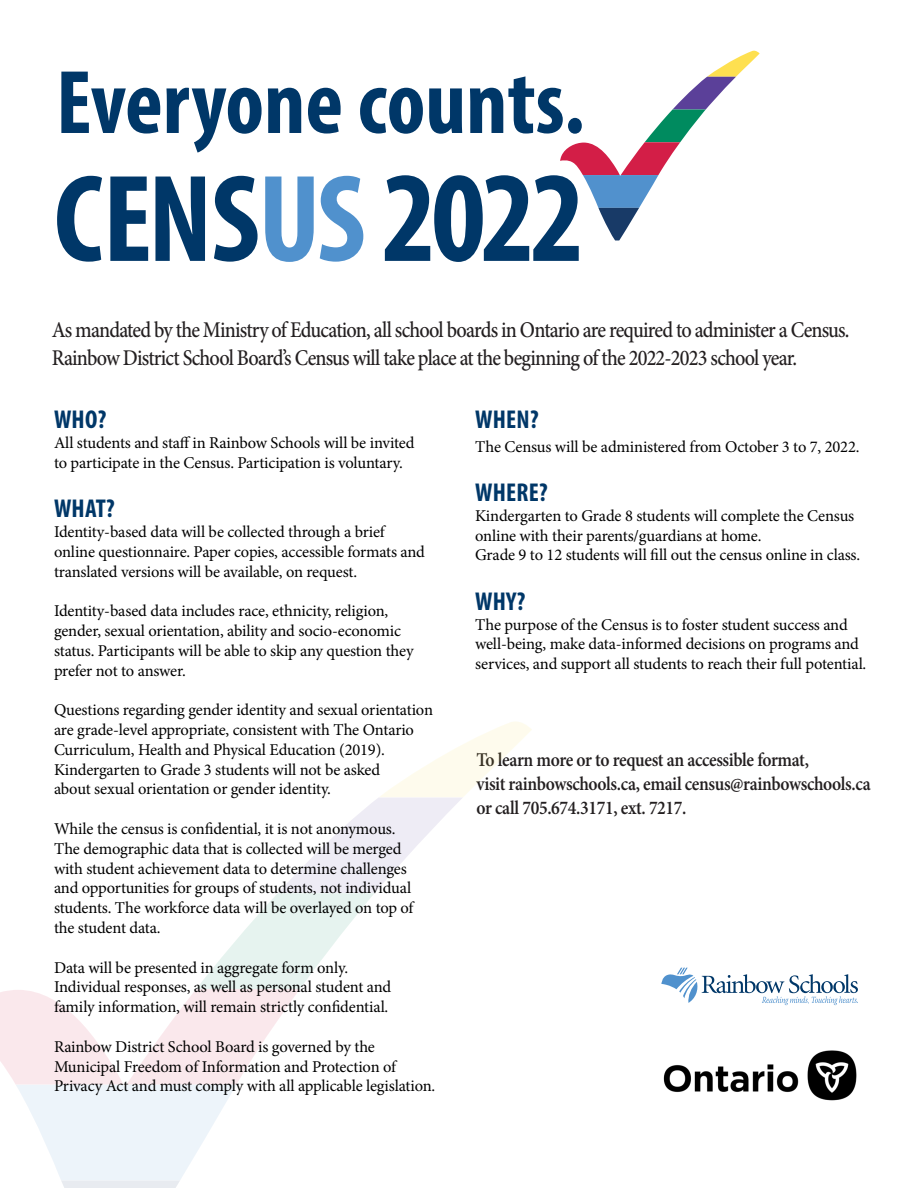
<style>
.page{position:relative;width:918px;height:1188px;background:#fff}
.page>*{position:absolute;margin:0;border:0;box-sizing:border-box;transform-origin:0 0}
.t1{font:700 condensed 125.1px "Myriad Pro";letter-spacing:-.01em;color:#003768}
.t2{font:700 condensed 91.05px "Myriad Pro";color:#003768}
.t3{font:700 condensed 25.95px "Myriad Pro";letter-spacing:.01em;color:#003768}
.t4{font:500 22.5px/28.5px "Minion Pro";letter-spacing:-.04em;color:#231f20;scale:.9 1}
.t5{font:600 19.5px/24px "Minion Pro";letter-spacing:-.02em;color:#231f20;scale:.9 1}
.t6{font:16.5px/19.8px "Minion Pro";letter-spacing:-.01em;color:#000}
.s1{color:#5091cd}
.s2{font-size:130.2px}
</style>
<div class="page">
<svg style="left:560px;top:51px;width:200px;height:190px"></svg>
<svg style="left:661px;top:968px;width:197px;height:37px"></svg>
<img style="left:663px;top:1050px;width:194px;height:51px">
<svg style="left:0;top:722px;width:532px;height:466px"></svg>
<p class="t2" style="left:56px;top:46px;width:530px">Everyone counts.</p>
<p class="t1" style="left:54px;top:141px;width:532px">CENS<span class="s1">US</span> <span class="s2">2022</span></p>
<p class="t4" style="left:52px;top:315px;width:888px">As mandated by the Ministry of Education, all school boards in Ontario are required to administer a Census.<br>Rainbow District School Board’s Census will take place at the beginning of the 2022-2023 school year.</p>
<p class="t3" style="left:54px;top:403px;width:54px">WHO?</p>
<p class="t6" style="left:54px;top:433px;width:362px">All students and staff in Rainbow Schools will be invited</p>
<p class="t6" style="left:54px;top:453px;width:350px">to participate in the Census. Participation is voluntary.</p>
<p class="t3" style="left:54px;top:492px;width:62px">WHAT?</p>
<p class="t6" style="left:54px;top:522px;width:372px">Identity-based data will be collected through a brief online questionnaire. Paper copies, accessible formats and translated versions will be available, on request.</p>
<p class="t6" style="left:54px;top:601px;width:361px">Identity-based data includes race, ethnicity, religion, gender, sexual orientation, ability and socio-economic status. Participants will be able to skip any question they prefer not to answer.</p>
<p class="t6" style="left:54px;top:700px;width:381px">Questions regarding gender identity and sexual orientation are grade-level appropriate, consistent with The Ontario Curriculum, Health and Physical Education (2019).<br>Kindergarten to Grade 3 students will not be asked<br>about sexual orientation or gender identity.</p>
<p class="t6" style="left:54px;top:819px;width:361px">While the census is confidential, it is not anonymous.<br>The demographic data that is collected will be merged with student achievement data to determine challenges and opportunities for groups of students, not individual students. The workforce data will be overlayed on top of the student data.</p>
<p class="t6" style="left:54px;top:958px;width:339px">Data will be presented in aggregate form only.<br>Individual responses, as well as personal student and family information, will remain strictly confidential.</p>
<p class="t6" style="left:54px;top:1037px;width:383px">Rainbow District School Board is governed by the<br>Municipal Freedom of Information and Protection of<br>Privacy Act and must comply with all applicable legislation.</p>
<p class="t3" style="left:475px;top:403px;width:65px">WHEN?</p>
<p class="t6" style="left:475px;top:437px;width:386px">The Census will be administered from October 3 to 7, 2022.</p>
<p class="t3" style="left:475px;top:476px;width:74px">WHERE?</p>
<p class="t6" style="left:475px;top:506px;width:381px">Kindergarten to Grade 8 students will complete the Census online with their parents/guardians at home.</p>
<p class="t6" style="left:475px;top:545px;width:387px">Grade 9 to 12 students will fill out the census online in class.</p>
<p class="t3" style="left:475px;top:585px;width:52px">WHY?</p>
<p class="t6" style="left:475px;top:614px;width:393px">The purpose of the Census is to foster student success and well-being, make data-informed decisions on programs and services, and support all students to reach their full potential.</p>
<p class="t5" style="left:476px;top:747px;width:440px">To learn more or to request an accessible format,<br>visit rainbowschools.ca, email census@rainbowschools.ca or call 705.674.3171, ext. 7217.</p>
</div>
